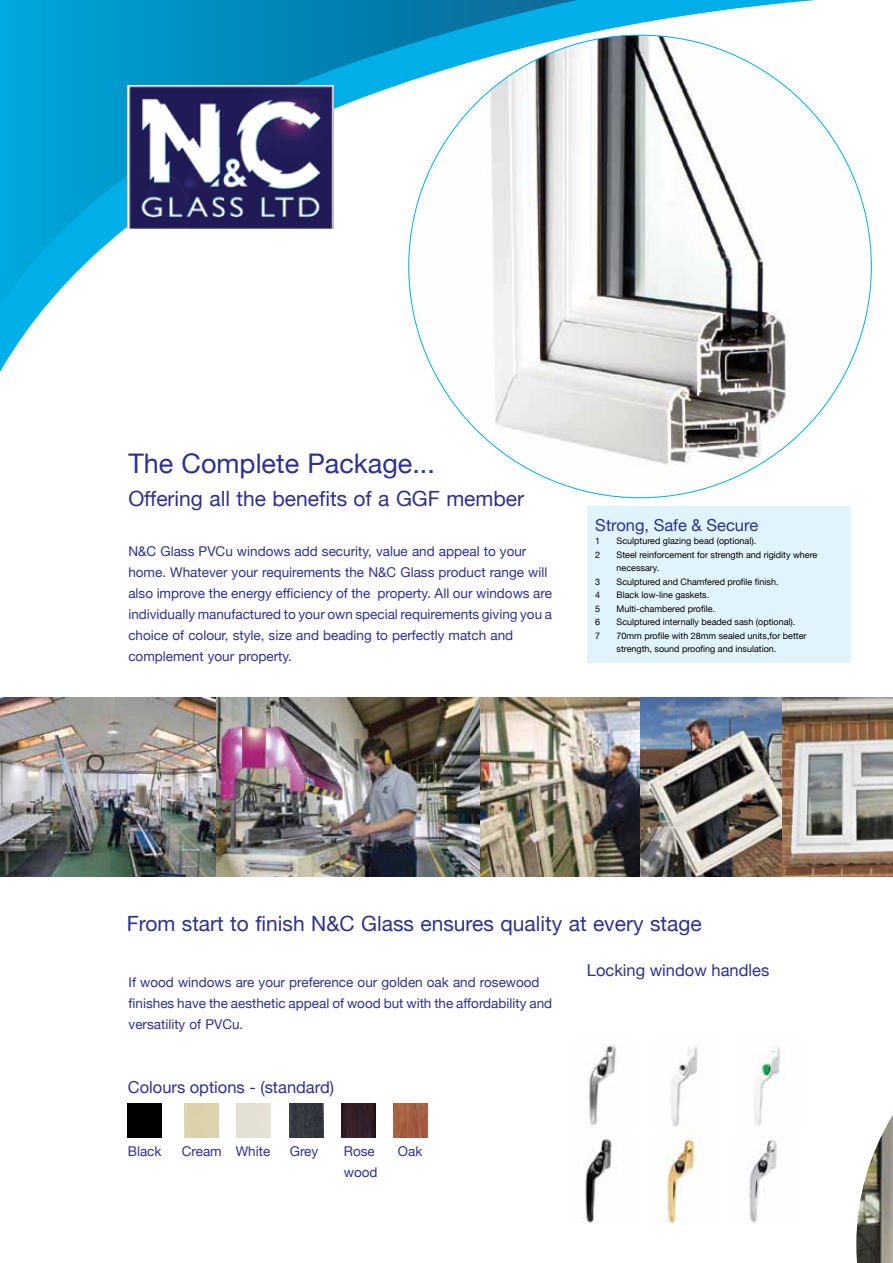
<style>
.page{position:relative;width:893px;height:1263px;background:#fff}
.page>*{position:absolute;margin:0;border:0;box-sizing:border-box;transform-origin:0 0}
.t1{font:27px "Helvetica Neue";color:#2e3092}
.t2{font:21px "Helvetica Neue";color:#2e3092}
.t3{font:16.5px "Helvetica Neue";color:#2e3092}
.t4{font:13.5px/21px "Helvetica Neue";color:#2e3092}
.t5{font:9px/13.5px "Helvetica Neue";color:#000}
</style>
<div class="page">
<svg style="left:0;top:0;width:872px;height:526px"></svg>
<img style="left:128px;top:85px;width:206px;height:144px">
<img style="left:0;top:697px;width:217px;height:179px">
<img style="left:217px;top:697px;width:263px;height:179px">
<img style="left:480px;top:697px;width:160px;height:179px">
<img style="left:640px;top:697px;width:142px;height:179px">
<img style="left:409px;top:35px;width:457px;height:463px">
<img style="left:856px;top:1115px;width:37px;height:148px">
<img style="left:341px;top:1103px;width:34px;height:34px">
<img style="left:394px;top:1103px;width:34px;height:34px">
<div style="left:128px;top:1103px;width:34px;height:34px;background:#000"></div>
<img style="left:289px;top:1103px;width:34px;height:34px">
<div style="left:587px;top:506px;width:263px;height:157px;background:#e1f4fd"></div>
<img style="left:582px;top:1138px;width:30px;height:86px">
<img style="left:666px;top:1132px;width:34px;height:92px">
<img style="left:749px;top:1140px;width:28px;height:83px">
<img style="left:589px;top:1045px;width:27px;height:81px">
<img style="left:671px;top:1045px;width:27px;height:82px">
<img style="left:754px;top:1047px;width:31px;height:79px">
<img style="left:782px;top:697px;width:111px;height:179px">
<h1 class="t1" style="left:128px;top:448px;width:308px">The Complete Package...</h1>
<h2 class="t2" style="left:128px;top:486px;width:397px">Offering all the benefits of a GGF member</h2>
<p class="t4" style="left:128px;top:541px;width:425px">N&amp;C Glass PVCu windows add security, value and appeal to your home. Whatever your requirements the N&amp;C Glass product range will also improve the energy efficiency of the property. All our windows are individually manufactured to your own special requirements giving you a choice of colour, style, size and beading to perfectly match and complement your property.</p>
<p class="t3" style="left:595px;top:515px;width:164px">Strong, Safe &amp; Secure</p>
<p class="t5" style="left:595px;top:534px;width:7px">1</p>
<p class="t5" style="left:617px;top:534px;width:141px">Sculptured glazing bead (optional).</p>
<p class="t5" style="left:595px;top:548px;width:7px">2</p>
<p class="t5" style="left:617px;top:548px;width:202px">Steel reinforcement for strength and rigidity where necessary.</p>
<p class="t5" style="left:595px;top:575px;width:7px">3</p>
<p class="t5" style="left:617px;top:575px;width:164px">Sculptured and Chamfered profile finish.</p>
<p class="t5" style="left:595px;top:588px;width:7px">4</p>
<p class="t5" style="left:617px;top:588px;width:94px">Black low-line gaskets.</p>
<p class="t5" style="left:595px;top:602px;width:7px">5</p>
<p class="t5" style="left:617px;top:602px;width:100px">Multi-chambered profile.</p>
<p class="t5" style="left:595px;top:615px;width:7px">6</p>
<p class="t5" style="left:617px;top:615px;width:180px">Sculptured internally beaded sash (optional).</p>
<p class="t5" style="left:595px;top:629px;width:7px">7</p>
<p class="t5" style="left:617px;top:629px;width:191px">70mm profile with 28mm sealed units,for better strength, sound proofing and insulation.</p>
<h2 class="t2" style="left:127px;top:911px;width:576px">From start to finish N&amp;C Glass ensures quality at every stage</h2>
<p class="t4" style="left:129px;top:971px;width:425px">If wood windows are your preference our golden oak and rosewood finishes have the aesthetic appeal of wood but with the affordability and versatility of PVCu.</p>
<p class="t3" style="left:128px;top:1077px;width:208px">Colours options - (standard)</p>
<p class="t4" style="left:128px;top:1140px;width:35px">Black</p>
<p class="t4" style="left:182px;top:1140px;width:90px">Cream White</p>
<p class="t4" style="left:290px;top:1140px;width:30px">Grey</p>
<p class="t4" style="left:344px;top:1140px;width:32px">Rose</p>
<p class="t4" style="left:398px;top:1140px;width:26px">Oak</p>
<p class="t4" style="left:344px;top:1161px;width:35px">wood</p>
<p class="t3" style="left:587px;top:961px;width:184px">Locking window handles</p>
</div>
